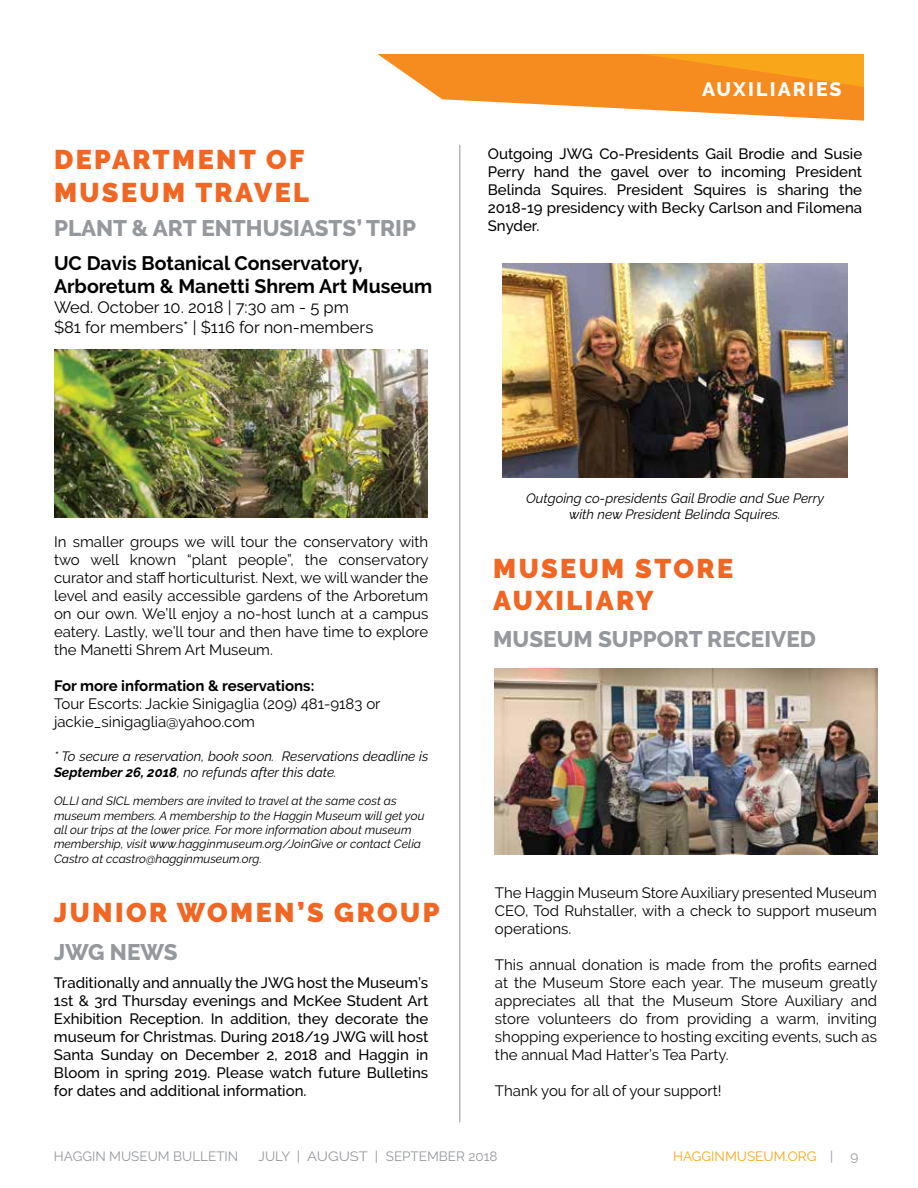
<style>
.page{position:relative;width:918px;height:1188px;background:#fff}
.page>*{position:absolute;margin:0;border:0;box-sizing:border-box;transform-origin:0 0}
.t1{font:900 27px/32.4px "Raleway";letter-spacing:.09em;color:#f16623}
.t2{font:800 22.5px "Raleway";color:#95989c}
.t3{font:700 19.5px/23.4px "Raleway";color:#000}
.t4{font:800 19.5px "Raleway";letter-spacing:.11em;color:#fff}
.t5{font:16.5px/19.8px "Raleway";color:#000}
.t6{font:15px/18px "Raleway";color:#000;text-align:justify}
.t7{font:500 15px/18px "Raleway";color:#000;text-align:justify}
.t8{font:700 15px "Raleway";color:#000}
.t9{font:italic 13.5px/16.2px "Raleway";color:#000}
.t10{font:13.5px "Raleway";color:#95989c}
.t11{font:13.5px "Raleway";color:#faa61a}
.t12{font:italic 12px/14.4px "Raleway";color:#000}
.s1{font-weight:700}
.s2{color:#95989c}
</style>
<div class="page">
<svg style="left:377px;top:54px;width:487px;height:67px"></svg>
<img style="left:54px;top:350px;width:374px;height:168px">
<hr style="left:459px;top:145px;width:1px;height:977px;background:#b7b6b5">
<img style="left:502px;top:264px;width:346px;height:214px">
<img style="left:495px;top:669px;width:383px;height:185px">
<h1 class="t1" style="left:54px;top:144px;width:257px">DEPARTMENT OF<br>MUSEUM TRAVEL</h1>
<h2 class="t2" style="left:54px;top:215px;width:364px">PLANT &amp; ART ENTHUSIASTS’ TRIP</h2>
<h3 class="t3" style="left:54px;top:251px;width:380px">UC Davis Botanical Conservatory,<br>Arboretum &amp; Manetti Shrem Art Museum</h3>
<p class="t5" style="left:54px;top:297px;width:321px">Wed. October 10. 2018 | 7:30 am - 5 pm $81 for members* | $116 for non-members</p>
<h3 class="t4" style="left:702px;top:79px;width:141px">AUXILIARIES</h3>
<p class="t7" style="left:488px;top:145px;width:376px">Outgoing JWG Co-Presidents Gail Brodie and Susie Perry hand the gavel over to incoming President Belinda Squires. President Squires is sharing the 2018-19 presidency with Becky Carlson and Filomena Snyder.</p>
<p class="t6" style="left:54px;top:532px;width:376px">In smaller groups we will tour the conservatory with two well known “plant people”, the conservatory curator and staff horticulturist. Next, we will wander the level and easily accessible gardens of the Arboretum on our own. We’ll enjoy a no-host lunch at a campus eatery. Lastly, we’ll tour and then have time to explore the Manetti Shrem Art Museum.</p>
<p class="t8" style="left:54px;top:677px;width:262px">For more information &amp; reservations:</p>
<p class="t6" style="left:54px;top:694px;width:328px">Tour Escorts: Jackie Sinigaglia (209) 481-9183 or jackie_sinigaglia@yahoo.com</p>
<p class="t9" style="left:54px;top:748px;width:376px">* To secure a reservation, book soon. Reservations deadline is<br><span class="s1">September 26, 2018</span>, no refunds after this date.</p>
<p class="t12" style="left:54px;top:794px;width:372px">OLLI and SICL members are invited to travel at the same cost as museum members. A membership to the Haggin Museum will get you all our trips at the lower price. For more information about museum membership, visit www.hagginmuseum.org/JoinGive or contact Celia Castro at ccastro@hagginmuseum.org.</p>
<h1 class="t1" style="left:54px;top:897px;width:387px">JUNIOR WOMEN’S GROUP</h1>
<h2 class="t2" style="left:54px;top:939px;width:125px">JWG NEWS</h2>
<p class="t7" style="left:54px;top:974px;width:376px">Traditionally and annually the JWG host the Museum’s 1st &amp; 3rd Thursday evenings and McKee Student Art Exhibition Reception. In addition, they decorate the museum for Christmas. During 2018/19 JWG will host Santa Sunday on December 2, 2018 and Haggin in Bloom in spring 2019. Please watch future Bulletins for dates and additional information.</p>
<p class="t9" style="left:526px;top:490px;width:300px;text-align:center">Outgoing co-presidents Gail Brodie and Sue Perry with new President Belinda Squires.</p>
<h1 class="t1" style="left:493px;top:552px;width:242px">MUSEUM STORE<br>AUXILIARY</h1>
<h2 class="t2" style="left:493px;top:626px;width:324px">MUSEUM SUPPORT RECEIVED</h2>
<p class="t6" style="left:495px;top:884px;width:384px">The Haggin Museum Store Auxiliary presented Museum CEO, Tod Ruhstaller, with a check to support museum operations.</p>
<p class="t6" style="left:495px;top:956px;width:384px">This annual donation is made from the profits earned at the Museum Store each year. The museum greatly appreciates all that the Museum Store Auxiliary and store volunteers do from providing a warm, inviting shopping experience to hosting exciting events, such as the annual Mad Hatter’s Tea Party.</p>
<p class="t6" style="left:495px;top:1082px;width:228px">Thank you for all of your support!</p>
<p class="t10" style="left:54px;top:1148px;width:186px">HAGGIN MUSEUM BULLETIN</p>
<p class="t10" style="left:259px;top:1148px;width:240px">JULY | AUGUST | SEPTEMBER 2018</p>
<p class="t11" style="left:673px;top:1148px;width:162px">HAGGINMUSEUM.ORG <span class="s2">|</span></p>
<p class="t10" style="left:850px;top:1148px;width:9px">9</p>
</div>
